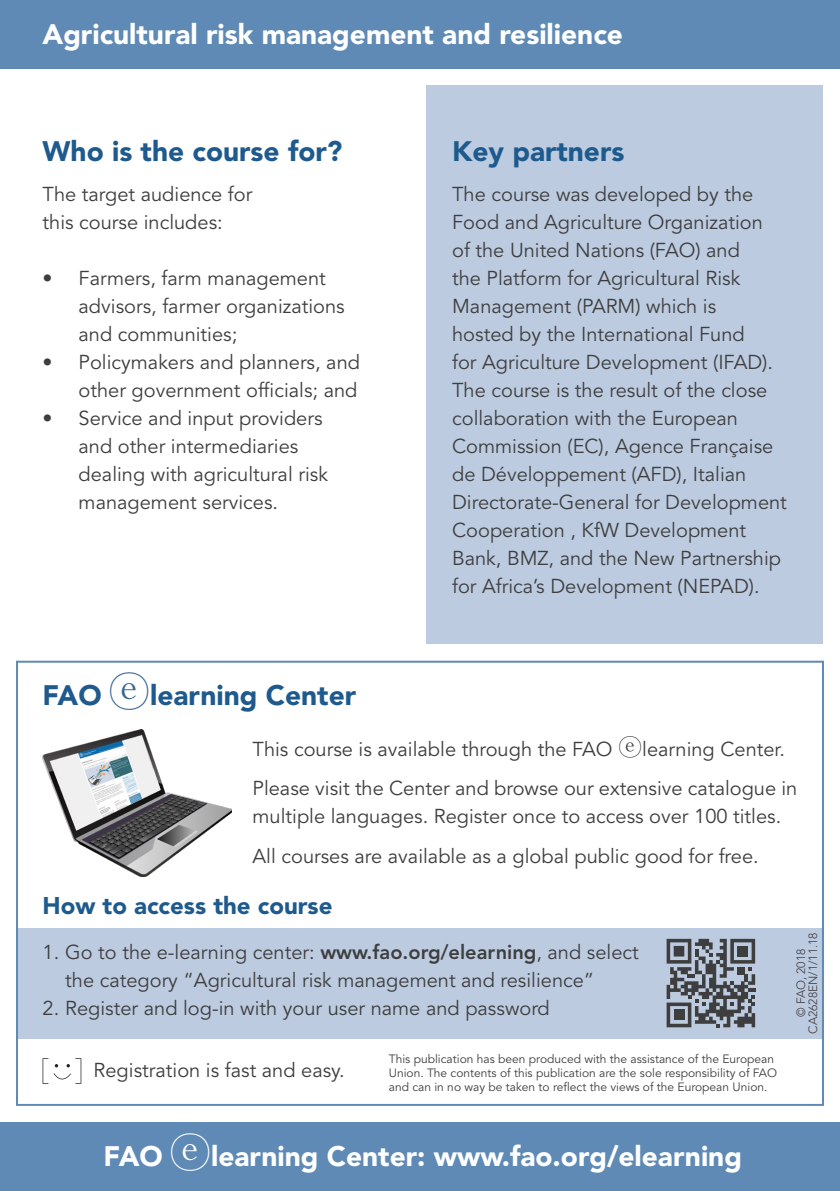
<style>
.page{position:relative;width:840px;height:1191px;background:#fff}
.page>*{position:absolute;margin:0;border:0;box-sizing:border-box;transform-origin:0 0}
.categories{font:900 28px "Avenir LT Std";color:#fff}
.categories-2{font:900 28px "Avenir LT Std";color:#1e5a8d}
.course_body_text{font:900 28px "Avenir LT Std";color:#1e5a8d}
.course_body_text-2{font:900 24px "Avenir LT Std";color:#1e5a8d}
.course_body_text-3{font:20px/28px "Avenir LT Std";color:#3e3e3f}
.body_text{font:12px/14.4px "Avenir LT Std";color:#3e3e3f}
.course_body_text-4{font:300 12px "Avenir LT Std";color:#3e3e3f}
.s1{font-family:"Adobe Myungjo Std";font-weight:500;font-size:42px;color:#386595}
.s2{font-family:"Adobe Myungjo Std";font-weight:500;font-size:24px}
.s3{font-weight:800}
.s4{font-family:"Adobe Myungjo Std";font-weight:500;font-size:42px}
</style>
<div class="page">
<div style="left:426px;top:85px;width:396px;height:558px;background:#bccbe0"></div>
<div style="left:0;top:1123px;width:839px;height:68px;background:#5f8ab5"></div>
<div style="left:16px;top:927px;width:806px;height:111px;background:#bccbe0"></div>
<svg style="left:54px;top:1058px;width:27px;height:25px"></svg>
<svg style="left:43px;top:1058px;width:5px;height:25px"></svg>
<div style="left:16px;top:660px;width:807px;height:446px;border:2px solid #5f8ab5"></div>
<img style="left:43px;top:729px;width:188px;height:147px">
<svg style="left:666px;top:938px;width:88px;height:89px"></svg>
<div style="left:0;top:0;width:839px;height:68px;background:#5f8ab5"></div>
<p class="categories" style="left:43px;top:17px;width:581px">Agricultural risk management and resilience</p>
<p class="categories-2" style="left:43px;top:134px;width:301px">Who is the course for?</p>
<p class="course_body_text-3" style="left:43px;top:180px;width:211px">The target audience for this course includes:</p>
<p class="course_body_text-3" style="left:79px;top:264px;width:267px;text-indent:-36px">• Farmers, farm management advisors, farmer organizations and communities;</p>
<p class="course_body_text-3" style="left:43px;top:348px;width:319px;text-align:right">• Policymakers and planners, and other government officials; and</p>
<p class="course_body_text-3" style="left:79px;top:404px;width:251px;text-indent:-36px">• Service and input providers and other intermediaries dealing with agricultural risk management services.</p>
<p class="categories-2" style="left:452px;top:134px;width:174px">Key partners</p>
<p class="course_body_text-3" style="left:452px;top:180px;width:336px">The course was developed by the Food and Agriculture Organization<br>of the United Nations (FAO) and<br>the Platform for Agricultural Risk Management (PARM) which is<br>hosted by the International Fund<br>for Agriculture Development (IFAD).<br>The course is the result of the close collaboration with the European Commission (EC), Agence Française de Développement (AFD), Italian Directorate-General for Development Cooperation , KfW Development Bank, BMZ, and the New Partnership for Africa’s Development (NEPAD).</p>
<p class="course_body_text" style="left:43px;top:678px;width:315px">FAO <span class="s1">ⓔ</span>learning Center</p>
<p class="course_body_text-3" style="left:252px;top:736px;width:533px">This course is available through the FAO <span class="s2">ⓔ</span>learning Center.</p>
<p class="course_body_text-3" style="left:252px;top:775px;width:546px">Please visit the Center and browse our extensive catalogue in multiple languages. Register once to access over 100 titles.</p>
<p class="course_body_text-3" style="left:252px;top:842px;width:507px">All courses are available as a global public good for free.</p>
<p class="course_body_text-2" style="left:43px;top:890px;width:291px">How to access the course</p>
<p class="course_body_text-3" style="left:65px;top:938px;width:574px;text-indent:-23px">1. Go to the e-learning center: <span class="s3">www.fao.org/elearning</span>, and select the category “Agricultural risk management and resilience”</p>
<p class="course_body_text-3" style="left:43px;top:994px;width:508px">2. Register and log-in with your user name and password</p>
<p class="course_body_text-4" style="left:805px;top:1033px;width:103px;rotate:-90deg">CA2628EN/1/11.18</p>
<p class="course_body_text-4" style="left:793px;top:1017px;width:70px;rotate:-90deg">© FAO, 2018</p>
<p class="course_body_text-3" style="left:94px;top:1056px;width:252px">Registration is fast and easy.</p>
<p class="body_text" style="left:388px;top:1051px;width:390px">This publication has been produced with the assistance of the European<br>Union. The contents of this publication are the sole responsibility of FAO and can in no way be taken to reflect the views of the European Union.</p>
<p class="categories" style="left:104px;top:1139px;width:639px">FAO <span class="s4">ⓔ</span>learning Center: www.fao.org/elearning</p>
</div>
